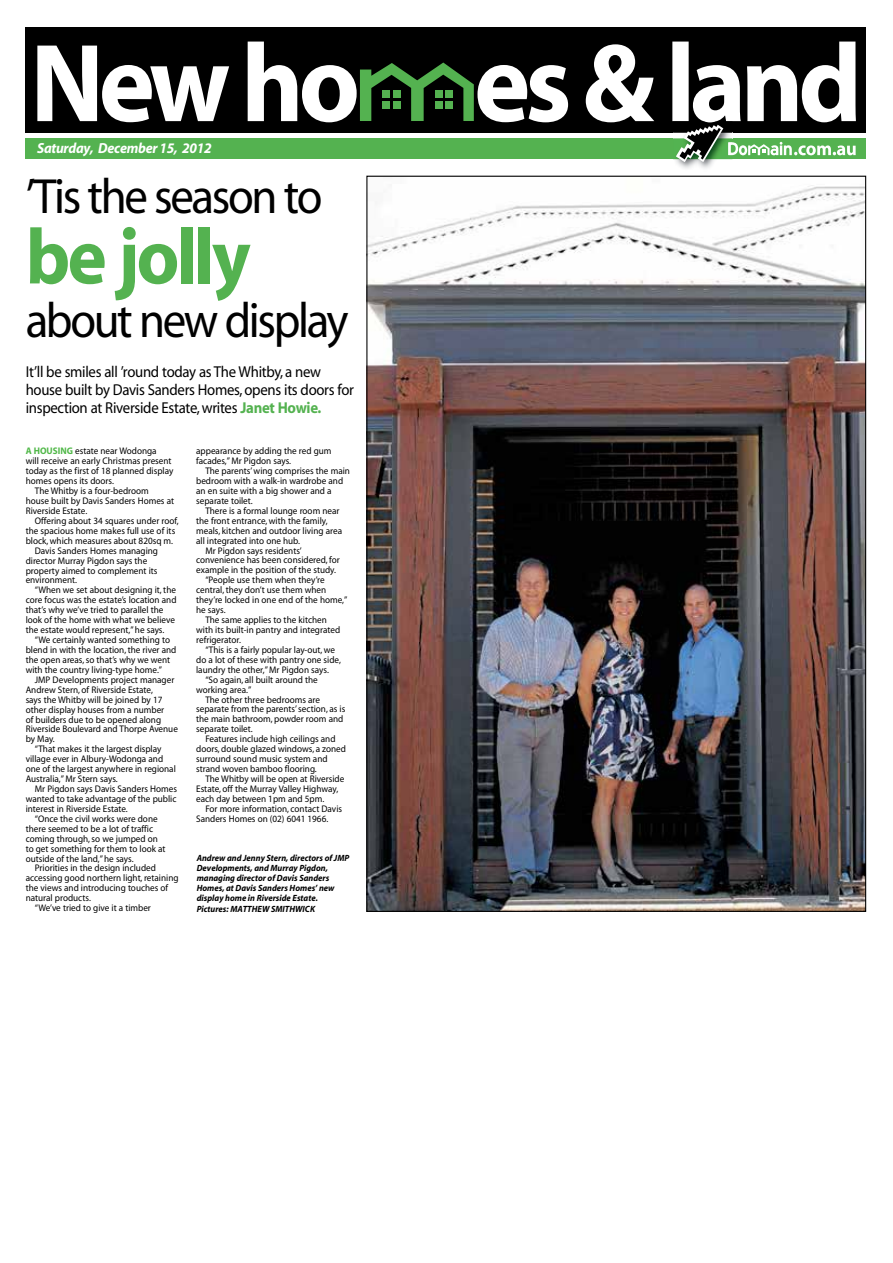
<style>
.page{position:relative;width:893px;height:1263px;background:#fff}
.page>*{position:absolute;margin:0;border:0;box-sizing:border-box;transform-origin:0 0}
.t1{font:700 79.05px "Myriad";letter-spacing:-.04em;color:#54b250;scale:.94 1}
.t2{font:49.65px "Myriad";letter-spacing:-.05em;color:#000;scale:.94 1}
.t3{font:15.75px/18px "Myriad";letter-spacing:-.02em;color:#000;scale:.94 1}
.t4{font:italic 700 14.7px "Myriad";letter-spacing:-.02em;color:#fff;scale:.95 1}
.t5{font:9.6px/9.9px "Myriad";color:#000;scale:.95 1}
.t6{font:italic 700 9px/10.2px "Myriad";color:#000;scale:.95 1}
.s1{font-weight:700;color:#54b250}
.s2{font-weight:700;color:#50b848}
</style>
<div class="page">
<div style="left:26px;top:27px;width:840px;height:106px;background:#000"></div>
<svg style="left:37px;top:42px;width:819px;height:80px"></svg>
<svg style="left:360px;top:63px;width:114px;height:58px"></svg>
<div style="left:26px;top:138px;width:840px;height:21px;background:#54b250"></div>
<img style="left:673px;top:132px;width:40px;height:37px">
<svg style="left:676px;top:122px;width:180px;height:40px"></svg>
<img style="left:368px;top:185px;width:496px;height:725px">
<h3 class="t4" style="left:37px;top:141px;width:185px">Saturday, December 15, 2012</h3>
<h2 class="t2" style="left:26px;top:172px;width:317px">’Tis the season to</h2>
<h1 class="t1" style="left:26px;top:216px;width:241px">be jolly</h1>
<h2 class="t2" style="left:26px;top:296px;width:345px">about new display</h2>
<h3 class="t3" style="left:26px;top:363px;width:351px">It’ll be smiles all ’round today as The Whitby, a new house built by Davis Sanders Homes, opens its doors for inspection at Riverside Estate, writes <span class="s1">Janet Howie.</span></h3>
<p class="t5" style="left:26px;top:447px;width:139px"><span class="s2">A HOUSING</span> estate near Wodonga</p>
<p class="t5" style="left:26px;top:456px;width:155px">will receive an early Christmas present</p>
<p class="t5" style="left:26px;top:466px;width:157px">today as the first of 18 planned display</p>
<p class="t5" style="left:26px;top:476px;width:95px">homes opens its doors.</p>
<p class="t5" style="left:35px;top:486px;width:122px">The Whitby is a four-bedroom</p>
<p class="t5" style="left:26px;top:496px;width:158px">house built by Davis Sanders Homes at</p>
<p class="t5" style="left:26px;top:506px;width:66px">Riverside Estate.</p>
<p class="t5" style="left:35px;top:516px;width:153px">Offering about 34 squares under roof,</p>
<p class="t5" style="left:26px;top:526px;width:159px">the spacious home makes full use of its</p>
<p class="t5" style="left:26px;top:536px;width:157px">block, which measures about 820sq m.</p>
<p class="t5" style="left:35px;top:546px;width:131px">Davis Sanders Homes managing</p>
<p class="t5" style="left:26px;top:556px;width:129px">director Murray Pigdon says the</p>
<p class="t5" style="left:26px;top:566px;width:140px">property aimed to complement its</p>
<p class="t5" style="left:26px;top:576px;width:56px">environment.</p>
<p class="t5" style="left:35px;top:586px;width:150px">“When we set about designing it, the</p>
<p class="t5" style="left:26px;top:596px;width:160px">core focus was the estate’s location and</p>
<p class="t5" style="left:26px;top:605px;width:147px">that’s why we’ve tried to parallel the</p>
<p class="t5" style="left:26px;top:615px;width:159px">look of the home with what we believe</p>
<p class="t5" style="left:26px;top:625px;width:148px">the estate would represent,” he says.</p>
<p class="t5" style="left:35px;top:635px;width:144px">“We certainly wanted something to</p>
<p class="t5" style="left:26px;top:645px;width:160px">blend in with the location, the river and</p>
<p class="t5" style="left:26px;top:655px;width:154px">the open areas, so that’s why we went</p>
<p class="t5" style="left:26px;top:665px;width:145px">with the country living-type home.”</p>
<p class="t5" style="left:35px;top:675px;width:148px">JMP Developments project manager</p>
<p class="t5" style="left:26px;top:685px;width:135px">Andrew Stern, of Riverside Estate,</p>
<p class="t5" style="left:26px;top:695px;width:145px">says the Whitby will be joined by 17</p>
<p class="t5" style="left:26px;top:705px;width:147px">other display houses from a number</p>
<p class="t5" style="left:26px;top:715px;width:144px">of builders due to be opened along</p>
<p class="t5" style="left:26px;top:725px;width:162px">Riverside Boulevard and Thorpe Avenue</p>
<p class="t5" style="left:26px;top:735px;width:32px">by May.</p>
<p class="t5" style="left:35px;top:744px;width:135px">“That makes it the largest display</p>
<p class="t5" style="left:26px;top:754px;width:146px">village ever in Albury-Wodonga and</p>
<p class="t5" style="left:26px;top:764px;width:160px">one of the largest anywhere in regional</p>
<p class="t5" style="left:26px;top:774px;width:99px">Australia,” Mr Stern says.</p>
<p class="t5" style="left:35px;top:784px;width:151px">Mr Pigdon says Davis Sanders Homes</p>
<p class="t5" style="left:26px;top:794px;width:160px">wanted to take advantage of the public</p>
<p class="t5" style="left:26px;top:804px;width:109px">interest in Riverside Estate.</p>
<p class="t5" style="left:35px;top:814px;width:131px">“Once the civil works were done</p>
<p class="t5" style="left:26px;top:824px;width:136px">there seemed to be a lot of traffic</p>
<p class="t5" style="left:26px;top:834px;width:141px">coming through, so we jumped on</p>
<p class="t5" style="left:26px;top:844px;width:149px">to get something for them to look at</p>
<p class="t5" style="left:26px;top:854px;width:115px">outside of the land,” he says.</p>
<p class="t5" style="left:35px;top:864px;width:129px">Priorities in the design included</p>
<p class="t5" style="left:26px;top:874px;width:162px">accessing good northern light, retaining</p>
<p class="t5" style="left:26px;top:884px;width:152px">the views and introducing touches of</p>
<p class="t5" style="left:26px;top:893px;width:70px">natural products.</p>
<p class="t5" style="left:35px;top:903px;width:124px">“We’ve tried to give it a timber</p>
<p class="t5" style="left:196px;top:446px;width:144px">appearance by adding the red gum facades,” Mr Pigdon says.</p>
<p class="t5" style="left:196px;top:466px;width:163px;text-indent:9px">The parents’ wing comprises the main bedroom with a walk-in wardrobe and an en suite with a big shower and a separate toilet.</p>
<p class="t5" style="left:205px;top:506px;width:143px">There is a formal lounge room near</p>
<p class="t5" style="left:196px;top:516px;width:140px">the front entrance, with the family,</p>
<p class="t5" style="left:196px;top:526px;width:155px">meals, kitchen and outdoor living area</p>
<p class="t5" style="left:196px;top:536px;width:111px">all integrated into one hub.</p>
<p class="t5" style="left:205px;top:546px;width:103px">Mr Pigdon says residents’</p>
<p class="t5" style="left:196px;top:556px;width:153px">convenience has been considered, for</p>
<p class="t5" style="left:196px;top:566px;width:149px">example in the position of the study.</p>
<p class="t5" style="left:205px;top:576px;width:127px">“People use them when they’re</p>
<p class="t5" style="left:196px;top:585px;width:138px">central, they don’t use them when</p>
<p class="t5" style="left:196px;top:595px;width:161px">they’re locked in one end of the home,”</p>
<p class="t5" style="left:196px;top:605px;width:33px">he says.</p>
<p class="t5" style="left:205px;top:615px;width:129px">The same applies to the kitchen</p>
<p class="t5" style="left:196px;top:625px;width:153px">with its built-in pantry and integrated</p>
<p class="t5" style="left:196px;top:635px;width:49px">refrigerator.</p>
<p class="t5" style="left:205px;top:645px;width:138px">“This is a fairly popular lay-out, we</p>
<p class="t5" style="left:196px;top:655px;width:154px">do a lot of these with pantry one side,</p>
<p class="t5" style="left:196px;top:665px;width:141px">laundry the other,” Mr Pigdon says.</p>
<p class="t5" style="left:205px;top:675px;width:120px">“So again, all built around the</p>
<p class="t5" style="left:196px;top:685px;width:60px">working area.”</p>
<p class="t5" style="left:205px;top:695px;width:122px">The other three bedrooms are</p>
<p class="t5" style="left:196px;top:705px;width:159px">separate from the parents’ section, as is</p>
<p class="t5" style="left:196px;top:715px;width:156px">the main bathroom, powder room and</p>
<p class="t5" style="left:196px;top:724px;width:61px">separate toilet.</p>
<p class="t5" style="left:205px;top:734px;width:139px">Features include high ceilings and</p>
<p class="t5" style="left:196px;top:744px;width:159px">doors, double glazed windows, a zoned</p>
<p class="t5" style="left:196px;top:754px;width:140px">surround sound music system and</p>
<p class="t5" style="left:196px;top:764px;width:129px">strand woven bamboo flooring.</p>
<p class="t5" style="left:205px;top:774px;width:148px">The Whitby will be open at Riverside</p>
<p class="t5" style="left:196px;top:784px;width:151px">Estate, off the Murray Valley Highway,</p>
<p class="t5" style="left:196px;top:794px;width:136px">each day between 1pm and 5pm.</p>
<p class="t5" style="left:205px;top:804px;width:145px">For more information, contact Davis</p>
<p class="t5" style="left:196px;top:814px;width:141px">Sanders Homes on (02) 6041 1966.</p>
<p class="t6" style="left:197px;top:853px;width:162px">Andrew and Jenny Stern, directors of JMP Developments, and Murray Pigdon, managing director of Davis Sanders Homes, at Davis Sanders Homes’ new display home in Riverside Estate.<br>Pictures: MATTHEW SMITHWICK</p>
</div>
